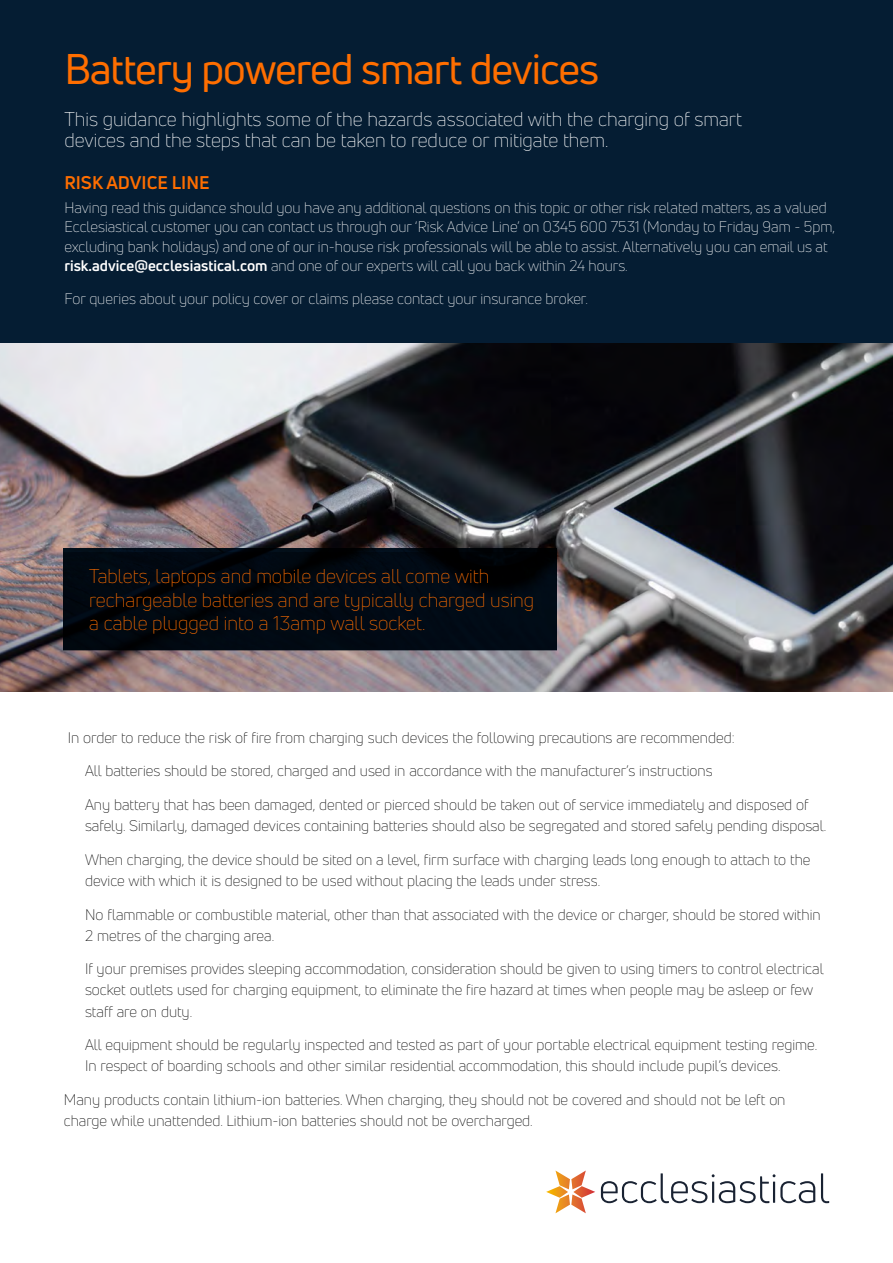
<style>
.page{position:relative;width:893px;height:1263px;background:#fff}
.page>*{position:absolute;margin:0;border:0;box-sizing:border-box;transform-origin:0 0}
.t1{font:42px "Uni Neue";letter-spacing:-.025em;color:#ff6e00}
.t2{font:300 19.5px/21px "Uni Neue";color:#fff}
.t3{font:300 19.5px/23.4px "Uni Neue";color:#ff6e00}
.t4{font:700 18px "Uni Neue";color:#ff6e00}
.t5{font:300 15px/21px "Uni Neue";color:#000}
.t6{font:300 15px/19.5px "Uni Neue";color:#fff}
.s1{font-weight:700}
</style>
<div class="page">
<img style="left:0;top:342px;width:893px;height:350px">
<div style="left:0;top:0;width:893px;height:342px;background:#051d33"></div>
<svg style="left:64px;top:549px;width:493px;height:3px"></svg>
<svg style="left:64px;top:552px;width:493px;height:99px;background:#010810"></svg>
<svg style="left:601px;top:1173px;width:228px;height:30px"></svg>
<svg style="left:546px;top:1170px;width:49px;height:43px"></svg>
<h1 class="t1" style="left:64px;top:42px;width:536px">Battery powered smart devices</h1>
<p class="t2" style="left:64px;top:108px;width:679px">This guidance highlights some of the hazards associated with the charging of smart devices and the steps that can be taken to reduce or mitigate them.</p>
<h4 class="t4" style="left:64px;top:171px;width:147px">RISK ADVICE LINE</h4>
<p class="t6" style="left:64px;top:198px;width:772px">Having read this guidance should you have any additional questions on this topic or other risk related matters, as a valued Ecclesiastical customer you can contact us through our ‘Risk Advice Line’ on 0345 600 7531 (Monday to Friday 9am - 5pm, excluding bank holidays) and one of our in-house risk professionals will be able to assist. Alternatively you can email us at <span class="s1">risk.advice@ecclesiastical.com</span> and one of our experts will call you back within 24 hours.</p>
<p class="t6" style="left:64px;top:288px;width:525px">For queries about your policy cover or claims please contact your insurance broker.</p>
<p class="t3" style="left:89px;top:564px;width:446px">Tablets, laptops and mobile devices all come with rechargeable batteries and are typically charged using a cable plugged into a 13amp wall socket.</p>
<p class="t5" style="left:68px;top:727px;width:668px">In order to reduce the risk of fire from charging such devices the following precautions are recommended:</p>
<p class="t5" style="left:85px;top:760px;width:629px">All batteries should be stored, charged and used in accordance with the manufacturer’s instructions</p>
<p class="t5" style="left:85px;top:794px;width:743px">Any battery that has been damaged, dented or pierced should be taken out of service immediately and disposed of safely. Similarly, damaged devices containing batteries should also be segregated and stored safely pending disposal.</p>
<p class="t5" style="left:85px;top:849px;width:727px">When charging, the device should be sited on a level, firm surface with charging leads long enough to attach to the device with which it is designed to be used without placing the leads under stress.</p>
<p class="t5" style="left:85px;top:904px;width:737px">No flammable or combustible material, other than that associated with the device or charger, should be stored within<br>2 metres of the charging area.</p>
<p class="t5" style="left:85px;top:958px;width:740px">If your premises provides sleeping accommodation, consideration should be given to using timers to control electrical socket outlets used for charging equipment, to eliminate the fire hazard at times when people may be asleep or few staff are on duty.</p>
<p class="t5" style="left:85px;top:1034px;width:734px">All equipment should be regularly inspected and tested as part of your portable electrical equipment testing regime.<br>In respect of boarding schools and other similar residential accommodation, this should include pupil’s devices.</p>
<p class="t5" style="left:64px;top:1089px;width:723px">Many products contain lithium-ion batteries. When charging, they should not be covered and should not be left on charge while unattended. Lithium-ion batteries should not be overcharged.</p>
</div>
